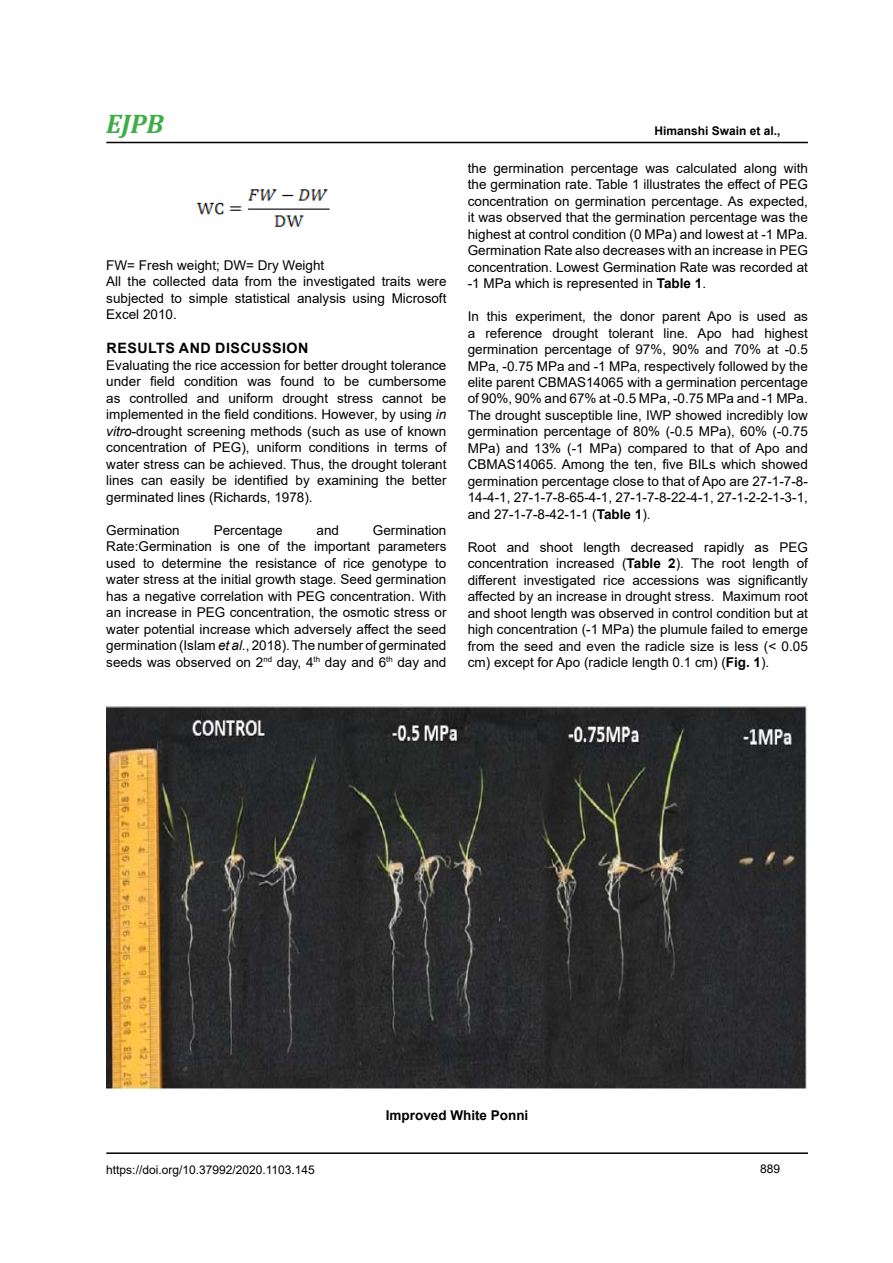
<style>
.page{position:relative;width:893px;height:1263px;background:#fff}
.page>*{position:absolute;margin:0;border:0;box-sizing:border-box;transform-origin:0 0}
.t1{font:italic 700 27px "Cambria";color:#41ad49}
.t2{font:700 14.25px "Arial";letter-spacing:.035em;color:#000}
.t3{font:13.5px/16.5px "Arial";color:#000;text-align:justify}
.t4{font:700 13.5px "Arial";color:#000}
.t5{font:12px "Arial";color:#000}
.t6{font:700 12px "Arial";color:#000}
.s1{font-style:italic}
.s2{font-weight:700}
</style>
<div class="page">
<hr style="left:106px;top:1152px;width:702px;height:2px;background:#000">
<hr style="left:106px;top:142px;width:702px;height:1px;background:#000">
<img style="left:198px;top:189px;width:132px;height:38px">
<img style="left:106px;top:704px;width:701px;height:386px">
<h1 class="t1" style="left:106px;top:105px;width:59px">EJPB</h1>
<p class="t3" style="left:106px;top:257px;width:342px;text-align:left">FW= Fresh weight; DW= Dry Weight<br>All the collected data from the investigated traits were subjected to simple statistical analysis using Microsoft Excel 2010.</p>
<p class="t2" style="left:107px;top:338px;width:51px">Results</p>
<p class="t2" style="left:179px;top:338px;width:129px">an d Discussion</p>
<p class="t3" style="left:106px;top:357px;width:342px">Evaluating the rice accession for better drought tolerance under field condition was found to be cumbersome as controlled and uniform drought stress cannot be implemented in the field conditions. However, by using <span class="s1">in vitro</span>-drought screening methods (such as use of known concentration of PEG), uniform conditions in terms of water stress can be achieved. Thus, the drought tolerant lines can easily be identified by examining the better germinated lines (Richards, 1978).</p>
<p class="t3" style="left:106px;top:522px;width:75px">Germination</p>
<p class="t3" style="left:214px;top:522px;width:71px">Percentage</p>
<p class="t3" style="left:317px;top:522px;width:24px">and</p>
<p class="t3" style="left:106px;top:522px;width:342px;text-indent:267px">Germination Rate:Germination is one of the important parameters used to determine the resistance of rice genotype to water stress at the initial growth stage. Seed germination has a negative correlation with PEG concentration. With an increase in PEG concentration, the osmotic stress or water potential increase which adversely affect the seed germination (Islam <span class="s1">et al.</span>, 2018). The number of germinated seeds was observed on 2<sup>nd</sup> day, 4<sup>th</sup> day and 6<sup>th</sup> day and</p>
<p class="t6" style="left:655px;top:123px;width:128px">Himanshi Swain et al.,</p>
<p class="t3" style="left:468px;top:159px;width:342px">the germination percentage was calculated along with the germination rate. Table 1 illustrates the effect of PEG concentration on germination percentage. As expected, it was observed that the germination percentage was the highest at control condition (0 MPa) and lowest at -1 MPa.<br>Germination Rate also decreases with an increase in PEG concentration. Lowest Germination Rate was recorded at -1 MPa which is represented in <span class="s2">Table 1</span>.</p>
<p class="t3" style="left:468px;top:308px;width:342px">In this experiment, the donor parent Apo is used as a reference drought tolerant line. Apo had highest germination percentage of 97%, 90% and 70% at -0.5<br>MPa, -0.75 MPa and -1 MPa, respectively followed by the elite parent CBMAS14065 with a germination percentage of 90%, 90% and 67% at -0.5 MPa, -0.75 MPa and -1 MPa.<br>The drought susceptible line, IWP showed incredibly low germination percentage of 80% (-0.5 MPa), 60% (-0.75<br>MPa) and 13% (-1 MPa) compared to that of Apo and CBMAS14065. Among the ten, five BILs which showed germination percentage close to that of Apo are 27-1-7-8- 14-4-1, 27-1-7-8-65-4-1, 27-1-7-8-22-4-1, 27-1-2-2-1-3-1, and 27-1-7-8-42-1-1 (<span class="s2">Table 1</span>).</p>
<p class="t3" style="left:468px;top:539px;width:342px">Root and shoot length decreased rapidly as PEG concentration increased (<span class="s2">Table 2</span>). The root length of different investigated rice accessions was significantly affected by an increase in drought stress. Maximum root and shoot length was observed in control condition but at high concentration (-1 MPa) the plumule failed to emerge from the seed and even the radicle size is less (&lt; 0.05 cm) except for Apo (radicle length 0.1 cm) (<span class="s2">Fig. 1</span>).</p>
<p class="t4" style="left:386px;top:1105px;width:144px">Improved White Ponni</p>
<p class="t5" style="left:106px;top:1161px;width:210px">https://doi.org/10.37992/2020.1103.145</p>
<p class="t5" style="left:760px;top:1160px;width:22px">889</p>
</div>
